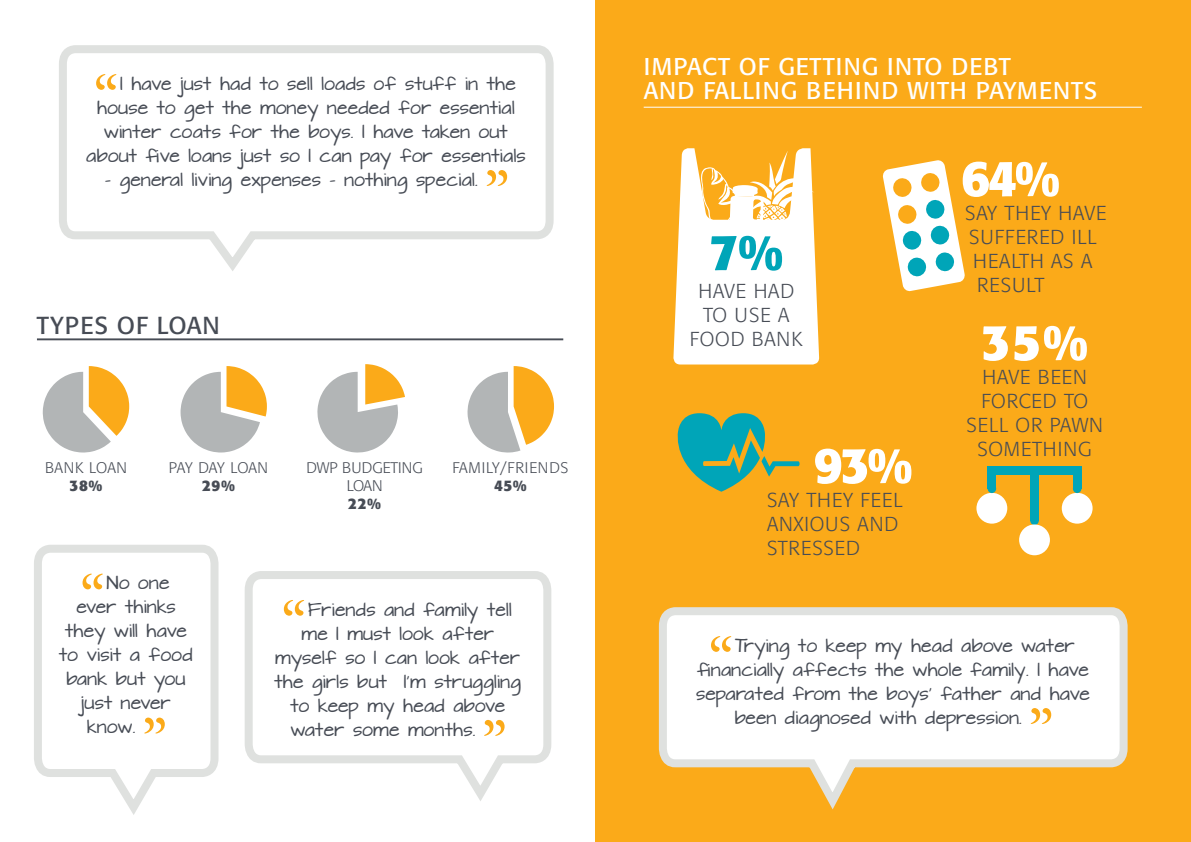
<style>
.page{position:relative;width:1191px;height:842px;background:#fff}
.page>*{position:absolute;margin:0;border:0;box-sizing:border-box;transform-origin:0 0}
.t1{font:700 50px "Formata BQ";color:#fff}
.t2{font:700 50px "Formata BQ";color:#00a5b8}
.t3{font:24.4px "Formata BQ";letter-spacing:.05em;color:#474c55}
.t4{font:24px/24px "Formata BQ";letter-spacing:.04em;color:#fff}
.t5{font:300 20px/24px "Formata BQ";letter-spacing:.04em;color:#474c55}
.t6{font:16px "Architects Daughter";letter-spacing:.02em;color:#474c55}
.t7{font:16px "Architects Daughter";letter-spacing:-.005em;color:#474c55}
.t8{font:300 15.2px/18.2px "Formata BQ";color:#474c55}
.t9{font:300 15.2px "Formata BQ";letter-spacing:.04em;color:#474c55}
.t10{font:700 15.2px "Formata BQ";letter-spacing:.04em;color:#474c55}
</style>
<div class="page">
<div style="left:595px;top:0;width:596px;height:842px;background:#fbaa19"></div>
<hr style="left:643px;top:107px;width:498px;height:1px;background:#fff">
<svg style="left:673px;top:148px;width:146px;height:216px"></svg>
<div style="left:988px;top:466px;width:93px;height:9px;background:#00a5b8"></div>
<div style="left:1061px;top:493px;width:31px;height:31px;background:#fff;border-radius:50%"></div>
<div style="left:1073px;top:484px;width:8px;height:9px;background:#00a5b8;border-radius:50%"></div>
<svg style="left:1073px;top:475px;width:8px;height:11px"></svg>
<div style="left:976px;top:493px;width:31px;height:31px;background:#fff;border-radius:50%"></div>
<div style="left:987px;top:484px;width:9px;height:9px;background:#00a5b8;border-radius:50%"></div>
<svg style="left:987px;top:466px;width:9px;height:20px"></svg>
<div style="left:1030px;top:516px;width:8px;height:9px;background:#00a5b8;border-radius:50%"></div>
<svg style="left:1030px;top:475px;width:8px;height:43px"></svg>
<div style="left:1019px;top:524px;width:31px;height:31px;background:#fff;border-radius:50%"></div>
<svg style="left:180px;top:366px;width:87px;height:87px"></svg>
<svg style="left:317px;top:364px;width:88px;height:89px"></svg>
<svg style="left:467px;top:366px;width:87px;height:87px"></svg>
<svg style="left:43px;top:366px;width:86px;height:87px"></svg>
<hr style="left:37px;top:338px;width:526px;height:2px;background:#474c55">
<svg style="left:34px;top:545px;width:185px;height:270px"></svg>
<svg style="left:244px;top:571px;width:308px;height:230px"></svg>
<svg style="left:59px;top:45px;width:495px;height:226px"></svg>
<svg style="left:658px;top:607px;width:470px;height:203px"></svg>
<svg style="left:882px;top:160px;width:83px;height:132px"></svg>
<svg style="left:677px;top:413px;width:122px;height:79px"></svg>
<p class="t6" style="left:120px;top:72px;width:397px">I have just had to sell loads of stuff in the</p>
<p class="t6" style="left:97px;top:96px;width:419px">house to get the money needed for essential</p>
<p class="t6" style="left:104px;top:120px;width:405px">winter coats for the boys. I have taken out</p>
<p class="t6" style="left:86px;top:144px;width:441px">about five loans just so I can pay for essentials</p>
<p class="t6" style="left:105px;top:168px;width:375px">- general living expenses - nothing special.</p>
<h2 class="t3" style="left:37px;top:311px;width:184px">TYPES OF LOAN</h2>
<p class="t8" style="left:45px;top:458px;width:83px">BANK LOAN</p>
<p class="t10" style="left:70px;top:476px;width:34px">38%</p>
<p class="t8" style="left:169px;top:458px;width:101px">PAY DAY LOAN</p>
<p class="t10" style="left:202px;top:476px;width:34px">29%</p>
<p class="t8" style="left:307px;top:458px;width:11px">DWP</p>
<p class="t8" style="left:347px;top:458px;width:77px;text-indent:-5px">BU DGETING<br>LOAN</p>
<p class="t10" style="left:348px;top:494px;width:34px">22%</p>
<p class="t9" style="left:452px;top:458px;width:116px">FAMILY/FRIENDS</p>
<p class="t10" style="left:494px;top:476px;width:34px">45%</p>
<p class="t6" style="left:107px;top:572px;width:64px">No one</p>
<p class="t6" style="left:76px;top:596px;width:101px">ever thinks</p>
<p class="t6" style="left:65px;top:620px;width:123px">they will have</p>
<p class="t6" style="left:59px;top:644px;width:135px">to visit a food</p>
<p class="t6" style="left:66px;top:668px;width:120px">bank but you</p>
<p class="t6" style="left:81px;top:692px;width:91px">just never</p>
<p class="t6" style="left:87px;top:716px;width:50px">know.</p>
<p class="t6" style="left:308px;top:598px;width:205px">Friends and family tell</p>
<p class="t6" style="left:301px;top:622px;width:194px">me I must look after</p>
<p class="t6" style="left:275px;top:646px;width:246px">myself so I can look after</p>
<p class="t6" style="left:274px;top:670px;width:248px">the girls but I’m struggling</p>
<p class="t6" style="left:290px;top:694px;width:216px">to keep my head above</p>
<p class="t6" style="left:291px;top:718px;width:186px">water some months.</p>
<h3 class="t4" style="left:643px;top:54px;width:455px">I MPACT OF GETTING INTO DEBT<br>AND FALLING BEHIND WITH PAYMENTS</h3>
<h1 class="t2" style="left:709px;top:221px;width:76px">7%</h1>
<h1 class="t1" style="left:961px;top:147px;width:101px">64%</h1>
<p class="t5" style="left:965px;top:201px;width:143px">SAY TH EY HAVE<br>SUFF</p>
<p class="t5" style="left:973px;top:225px;width:125px;text-align:right">ERED ILL<br>H EALTH AS A</p>
<p class="t5" style="left:698px;top:279px;width:97px">HAVE HAD</p>
<p class="t5" style="left:977px;top:273px;width:69px">RESU LT</p>
<p class="t5" style="left:690px;top:303px;width:112px;text-align:center">TO US E A<br>FOOD BANK</p>
<h1 class="t1" style="left:981px;top:311px;width:109px">35%</h1>
<p class="t5" style="left:966px;top:365px;width:138px;text-align:center">HAVE BEEN<br>FORCED TO<br>SELL OR PAWN<br>SOMETH ING</p>
<h1 class="t1" style="left:813px;top:434px;width:101px">93%</h1>
<p class="t5" style="left:767px;top:488px;width:137px">SAY TH EY FEEL<br>ANXIOUS AND<br>STRESS ED</p>
<p class="t7" style="left:735px;top:634px;width:341px">Trying to keep my head above water</p>
<p class="t6" style="left:697px;top:658px;width:393px">financially affects the whole family. I have</p>
<p class="t6" style="left:696px;top:682px;width:395px">separated from the boys’ father and have</p>
<p class="t6" style="left:734px;top:706px;width:289px">been diagnosed with depression.</p>
</div>
